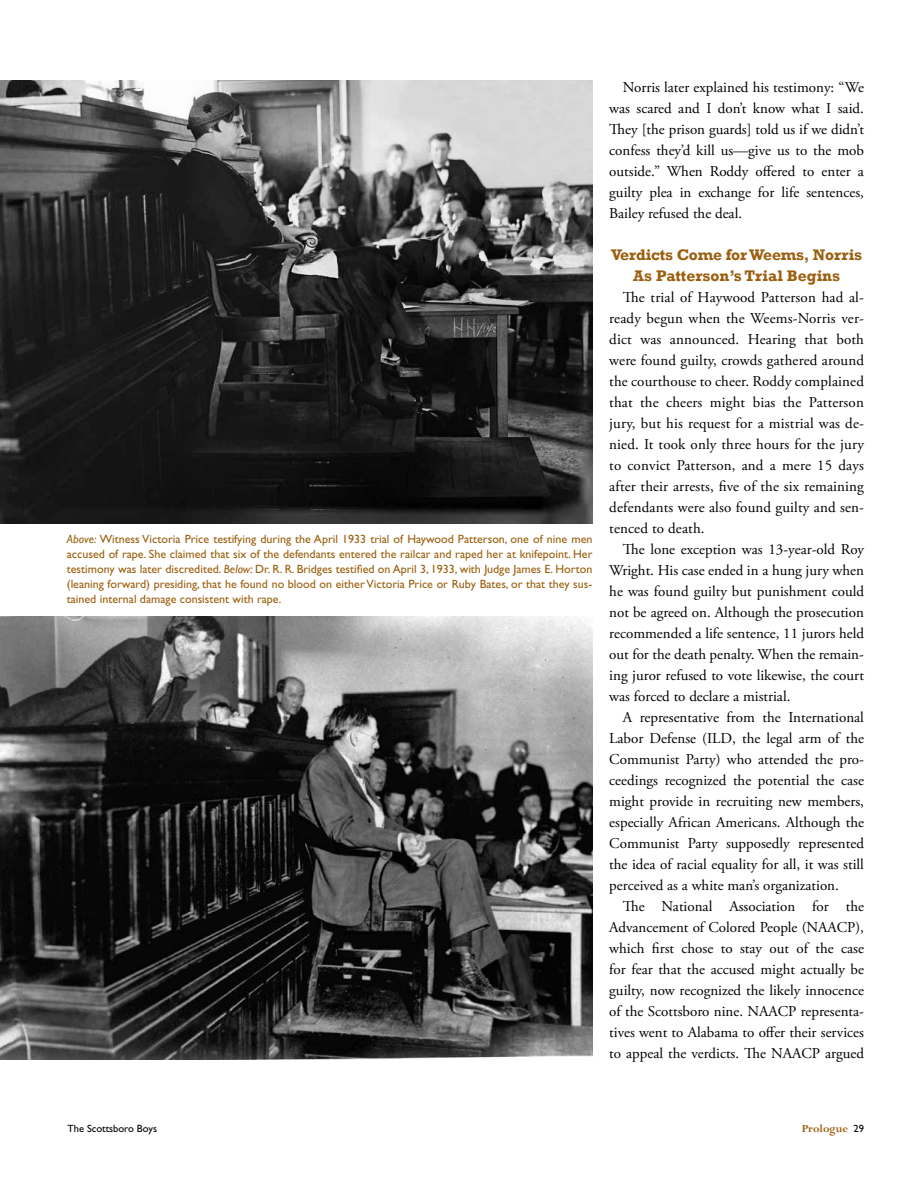
<style>
.page{position:relative;width:918px;height:1188px;background:#fff}
.page>*{position:absolute;margin:0;border:0;box-sizing:border-box;transform-origin:0 0}
.t1{font:700 15.75px/21px "Rockwell";letter-spacing:-.01em;color:#9b5f0e;text-align:center}
.t2{font:15px/21px "Adobe Garamond Pro";color:#000;text-align:justify}
.t3{font:12px/15px "Gill Sans Std";color:#9b5f0e;text-align:justify}
.t4{font:700 12px "Perpetua Std";color:#9b5f0e}
.t5{font:10.5px "Gill Sans Std";color:#000}
.s1{font-style:italic}
.s2{font-family:"Gill Sans Std";font-weight:400;font-size:10.5px;color:#000}
</style>
<div class="page">
<img style="left:0;top:81px;width:592px;height:442px">
<img style="left:0;top:616px;width:592px;height:443px">
<p class="t3" style="left:67px;top:532px;width:527px"><span class="s1">Above:</span> Witness Victoria Price testifying during the April 1933 trial of Haywood Patterson, one of nine men accused of rape. She claimed that six of the defendants entered the railcar and raped her at knifepoint. Her testimony was later discredited. <span class="s1">Below:</span> Dr. R. R. Bridges testified on April 3, 1933, with Judge James E. Horton (leaning forward) presiding, that he found no blood on either Victoria Price or Ruby Bates, or that they sus&shy;tained internal damage consistent with rape.</p>
<p class="t2" style="left:609px;top:77px;width:256px;text-indent:14px">Norris later explained his testimony: “We was scared and I don’t know what I said.<br>They [the prison guards] told us if we didn’t confess they’d kill us—give us to the mob outside.” When Roddy offered to enter a guilty plea in exchange for life sentences, Bailey refused the deal.</p>
<p class="t1" style="left:611px;top:244px;width:253px">Verdicts Come for Weems, Norris<br>As Patterson’s Trial Begins</p>
<p class="t2" style="left:609px;top:287px;width:256px;text-indent:14px">The trial of Haywood Patterson had al&shy;ready begun when the Weems-Norris ver&shy;dict was announced. Hearing that both were found guilty, crowds gathered around the courthouse to cheer. Roddy complained that the cheers might bias the Patterson jury, but his request for a mistrial was de&shy;nied. It took only three hours for the jury to convict Patterson, and a mere 15 days after their arrests, five of the six remaining defendants were also found guilty and sen&shy;tenced to death.</p>
<p class="t2" style="left:609px;top:539px;width:256px;text-indent:14px">The lone exception was 13-year-old Roy Wright. His case ended in a hung jury when he was found guilty but punishment could not be agreed on. Although the prosecution recommended a life sentence, 11 jurors held out for the death penalty. When the remain&shy;ing juror refused to vote likewise, the court was forced to declare a mistrial.</p>
<p class="t2" style="left:609px;top:707px;width:256px;text-indent:14px">A representative from the International Labor Defense (ILD, the legal arm of the Communist Party) who attended the pro&shy;ceedings recognized the potential the case might provide in recruiting new members, especially African Americans. Although the Communist Party supposedly represented the idea of racial equality for all, it was still perceived as a white man’s organization.</p>
<p class="t2" style="left:609px;top:896px;width:256px;text-indent:14px">The National Association for the Advancement of Colored People (NAACP), which first chose to stay out of the case for fear that the accused might actually be guilty, now recognized the likely innocence of the Scottsboro nine. NAACP representa&shy;tives went to Alabama to offer their services to appeal the verdicts. The NAACP argued</p>
<p class="t5" style="left:68px;top:1122px;width:91px">The Scottsboro Boys</p>
<p class="t4" style="left:802px;top:1123px;width:64px">Prologue <span class="s2">29</span></p>
</div>
